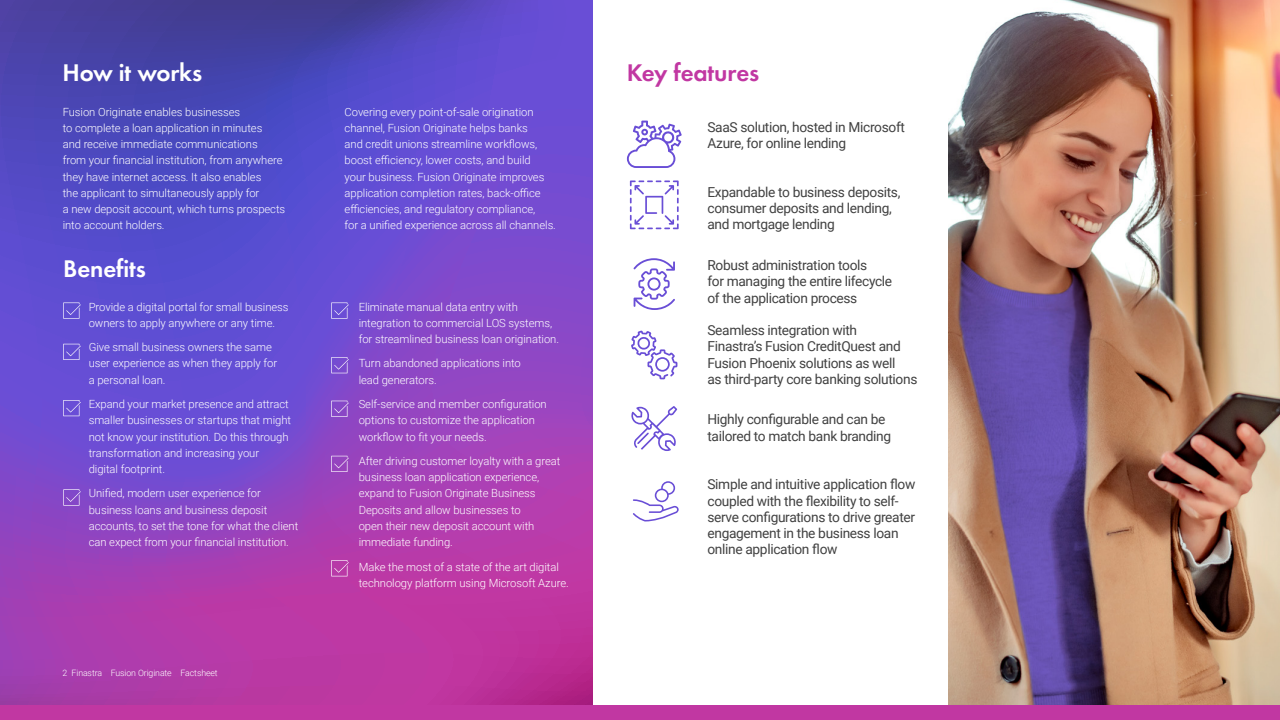
<style>
.page{position:relative;width:1280px;height:720px;background:#fff}
.page>*{position:absolute;margin:0;border:0;box-sizing:border-box;transform-origin:0 0}
.t1{font:600 25px "Futura EF";letter-spacing:-.005em;color:#fff}
.t2{font:600 25px "Futura EF";letter-spacing:-.005em;color:#c137a2}
.t3{font:13.75px/16.2px "Roboto";letter-spacing:-.025em;color:#414141}
.t4{font:300 11.25px/16.2px "Roboto";letter-spacing:-.005em;color:#fff}
.t5{font:300 8.75px "Roboto";letter-spacing:-.01em;color:#fff}
</style>
<div class="page">
<div style="left:0;top:705px;width:1280px;height:15px;background:#c137a2"></div>
<img style="left:949px;top:0;width:331px;height:705px">
<svg style="left:0;top:0;width:593px;height:705px;background:#7d45be"></svg>
<svg style="left:63px;top:303px;width:18px;height:16px"></svg>
<svg style="left:331px;top:303px;width:18px;height:16px"></svg>
<svg style="left:63px;top:344px;width:18px;height:16px"></svg>
<svg style="left:331px;top:357px;width:18px;height:16px"></svg>
<svg style="left:331px;top:401px;width:18px;height:16px"></svg>
<svg style="left:331px;top:456px;width:18px;height:16px"></svg>
<svg style="left:331px;top:560px;width:18px;height:16px"></svg>
<svg style="left:63px;top:400px;width:18px;height:16px"></svg>
<svg style="left:63px;top:489px;width:18px;height:17px"></svg>
<svg style="left:627px;top:121px;width:55px;height:47px"></svg>
<svg style="left:630px;top:180px;width:49px;height:49px"></svg>
<svg style="left:633px;top:258px;width:42px;height:52px"></svg>
<svg style="left:631px;top:330px;width:46px;height:49px"></svg>
<svg style="left:631px;top:406px;width:46px;height:45px"></svg>
<svg style="left:633px;top:481px;width:46px;height:41px"></svg>
<h1 class="t1" style="left:62px;top:58px;width:141px">How it works</h1>
<p class="t4" style="left:63px;top:103px;width:224px">Fusion Originate enables businesses<br>to complete a loan application in minutes<br>and receive immediate communications<br>from your financial institution, from anywhere they have internet access. It also enables<br>the applicant to simultaneously apply for<br>a new deposit account, which turns prospects into account holders.</p>
<p class="t4" style="left:345px;top:103px;width:213px">Covering every point-of-sale origination channel, Fusion Originate helps banks<br>and credit unions streamline workflows, boost efficiency, lower costs, and build<br>your business. Fusion Originate improves application completion rates, back-office efficiencies, and regulatory compliance,<br>for a unified experience across all channels.</p>
<h1 class="t1" style="left:63px;top:254px;width:84px">Benefits</h1>
<p class="t4" style="left:89px;top:298px;width:201px">Provide a digital portal for small business owners to apply anywhere or any time.</p>
<p class="t4" style="left:89px;top:339px;width:190px">Give small business owners the same user experience as when they apply for a personal loan.</p>
<p class="t4" style="left:89px;top:396px;width:204px">Expand your market presence and attract smaller businesses or startups that might not know your institution. Do this through transformation and increasing your digital footprint.</p>
<p class="t4" style="left:89px;top:485px;width:211px">Unified, modern user experience for business loans and business deposit accounts, to set the tone for what the client can expect from your financial institution.</p>
<p class="t5" style="left:62px;top:667px;width:157px">2 Finastra Fusion Originate Factsheet</p>
<p class="t4" style="left:359px;top:298px;width:202px">Eliminate manual data entry with integration to commercial LOS systems, for streamlined business loan origination.</p>
<p class="t4" style="left:359px;top:355px;width:164px">Turn abandoned applications into lead generators.</p>
<p class="t4" style="left:359px;top:396px;width:190px">Self-service and member configuration options to customize the application workflow to fit your needs.</p>
<p class="t4" style="left:359px;top:452px;width:203px">After driving customer loyalty with a great business loan application experience, expand to Fusion Originate Business Deposits and allow businesses to<br>open their new deposit account with immediate funding.</p>
<p class="t4" style="left:359px;top:558px;width:212px">Make the most of a state of the art digital technology platform using Microsoft Azure.</p>
<h1 class="t2" style="left:627px;top:58px;width:134px">Key features</h1>
<p class="t3" style="left:708px;top:118px;width:199px">SaaS solution, hosted in Microsoft<br>Azure, for online lending</p>
<p class="t3" style="left:708px;top:183px;width:194px">Expandable to business deposits, consumer deposits and lending, and mortgage lending</p>
<p class="t3" style="left:708px;top:256px;width:186px">Robust administration tools<br>for managing the entire lifecycle of the application process</p>
<p class="t3" style="left:708px;top:321px;width:211px">Seamless integration with<br>Finastra’s Fusion CreditQuest and Fusion Phoenix solutions as well<br>as third‑party core banking solutions</p>
<p class="t3" style="left:708px;top:411px;width:185px">Highly configurable and can be tailored to match bank branding</p>
<p class="t3" style="left:708px;top:476px;width:209px">Simple and intuitive application flow coupled with the flexibility to self&shy;serve configurations to drive greater engagement in the business loan online application flow</p>
</div>
